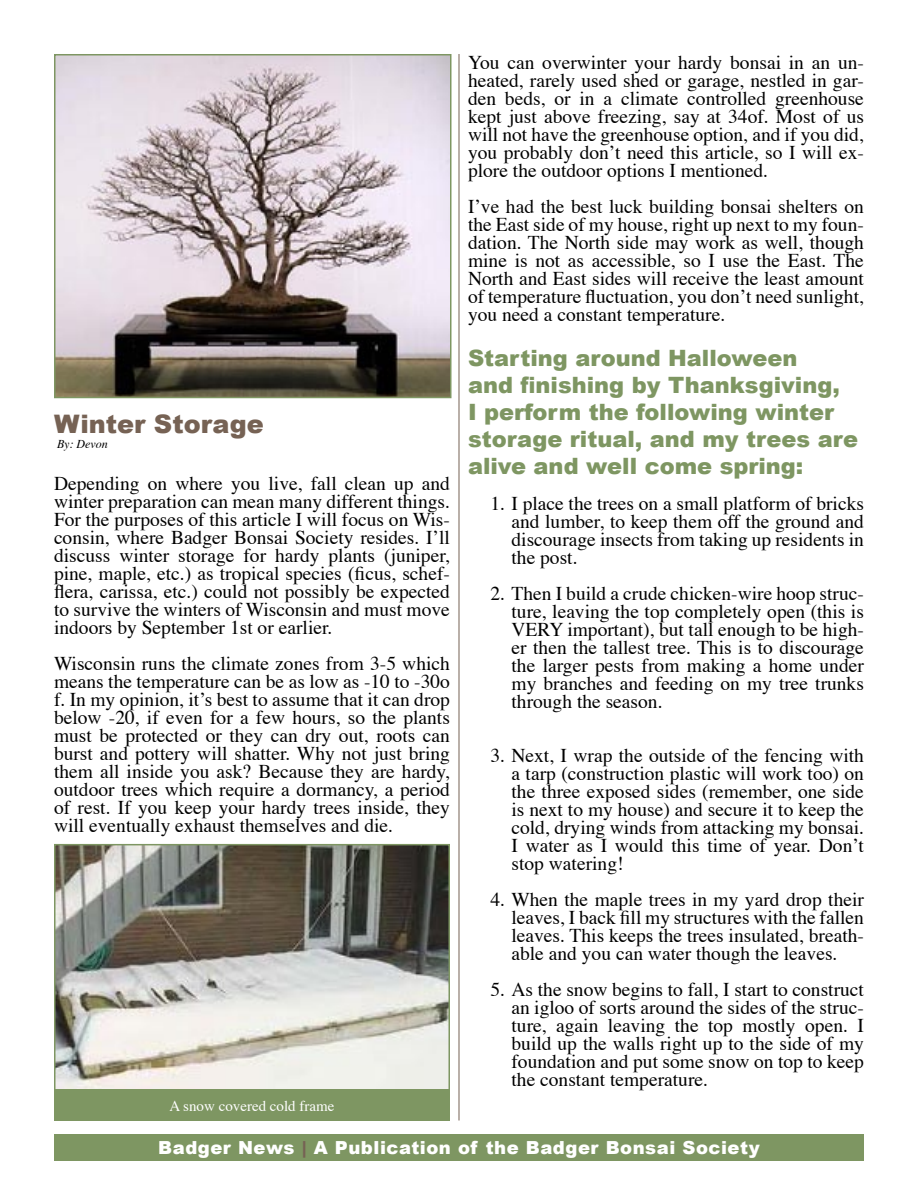
<style>
.page{position:relative;width:918px;height:1188px;background:#fff}
.page>*{position:absolute;margin:0;border:0;box-sizing:border-box;transform-origin:0 0}
.headline_1{font:900 25.5px "Arial";color:#766254}
.headline_3{font:900 22.5px/27px "Arial";color:#7e9662}
.body_2{font:19.5px/18px "Times";color:#000;text-align:justify}
.t1{font:900 18px "Arial";letter-spacing:.03em;color:#fff}
.photo_text{font:15px "Times";color:#fff}
.t2{font:italic 12px "Times";color:#000}
.s1{color:#766254}
</style>
<div class="page">
<hr style="left:459px;top:54px;width:1px;height:1067px;background:#766254">
<div style="left:54px;top:1134px;width:810px;height:27px;background:#7e9662"></div>
<img style="left:57px;top:57px;width:392px;height:338px">
<div style="left:54px;top:54px;width:398px;height:344px;border:2px solid #7e9662"></div>
<img style="left:57px;top:847px;width:390px;height:241px">
<div style="left:54px;top:844px;width:396px;height:247px;border:2px solid #7e9662"></div>
<div style="left:54px;top:1089px;width:396px;height:31px;background:#7e9662"></div>
<p class="headline_1" style="left:54px;top:410px;width:211px">Winter Storage</p>
<p class="body_2" style="left:54px;top:473px;width:398px">Depending on where you live, fall clean up and winter preparation can mean many different things.<br>For the purposes of this article I will focus on Wis&shy;consin, where Badger Bonsai Society resides. I’ll discuss winter storage for hardy plants (juniper, pine, maple, etc.) as tropical species (ficus, schef&shy;flera, carissa, etc.) could not possibly be expected to survive the winters of Wisconsin and must move indoors by September 1st or earlier.</p>
<p class="body_2" style="left:54px;top:653px;width:398px">Wisconsin runs the climate zones from 3-5 which means the temperature can be as low as -10 to -30o f. In my opinion, it’s best to assume that it can drop below -20, if even for a few hours, so the plants must be protected or they can dry out, roots can burst and pottery will shatter. Why not just bring them all inside you ask? Because they are hardy, outdoor trees which require a dormancy, a period of rest. If you keep your hardy trees inside, they will eventually exhaust themselves and die.</p>
<p class="t2" style="left:57px;top:433px;width:52px">By: Devon</p>
<p class="photo_text" style="left:170px;top:1092px;width:166px">A snow covered cold frame</p>
<p class="body_2" style="left:468px;top:51px;width:398px">You can overwinter your hardy bonsai in an un&shy;heated, rarely used shed or garage, nestled in gar&shy;den beds, or in a climate controlled greenhouse kept just above freezing, say at 34of. Most of us will not have the greenhouse option, and if you did, you probably don’t need this article, so I will ex&shy;plore the outdoor options I mentioned.</p>
<p class="body_2" style="left:468px;top:195px;width:398px">I’ve had the best luck building bonsai shelters on the East side of my house, right up next to my foun&shy;dation. The North side may work as well, though mine is not as accessible, so I use the East. The North and East sides will receive the least amount of temperature fluctuation, you don’t need sunlight, you need a constant temperature.</p>
<p class="headline_3" style="left:468px;top:344px;width:392px">Starting around Halloween<br>and finishing by Thanksgiving,<br>I perform the following winter storage ritual, and my trees are alive and well come spring:</p>
<p class="body_2" style="left:512px;top:492px;width:354px;text-indent:-21px">1. I place the trees on a small platform of bricks and lumber, to keep them off the ground and discourage insects from taking up residents in the post.</p>
<p class="body_2" style="left:512px;top:582px;width:354px;text-indent:-21px">2. Then I build a crude chicken-wire hoop struc&shy;ture, leaving the top completely open (this is VERY important), but tall enough to be high&shy;er then the tallest tree. This is to discourage the larger pests from making a home under my branches and feeding on my tree trunks through the season.</p>
<p class="body_2" style="left:512px;top:744px;width:354px;text-indent:-21px">3. Next, I wrap the outside of the fencing with a tarp (construction plastic will work too) on the three exposed sides (remember, one side is next to my house) and secure it to keep the cold, drying winds from attacking my bonsai.<br>I water as I would this time of year. Don’t stop watering!</p>
<p class="body_2" style="left:512px;top:888px;width:354px;text-indent:-21px">4. When the maple trees in my yard drop their leaves, I back fill my structures with the fallen leaves. This keeps the trees insulated, breath&shy;able and you can water though the leaves.</p>
<p class="body_2" style="left:512px;top:978px;width:354px;text-indent:-21px">5. As the snow begins to fall, I start to construct an igloo of sorts around the sides of the struc&shy;ture, again leaving the top mostly open. I build up the walls right up to the side of my foundation and put some snow on top to keep the constant temperature.</p>
<p class="t1" style="left:158px;top:1138px;width:603px">Badger News <span class="s1">|</span> A Publication of the Badger Bonsai Society</p>
</div>
